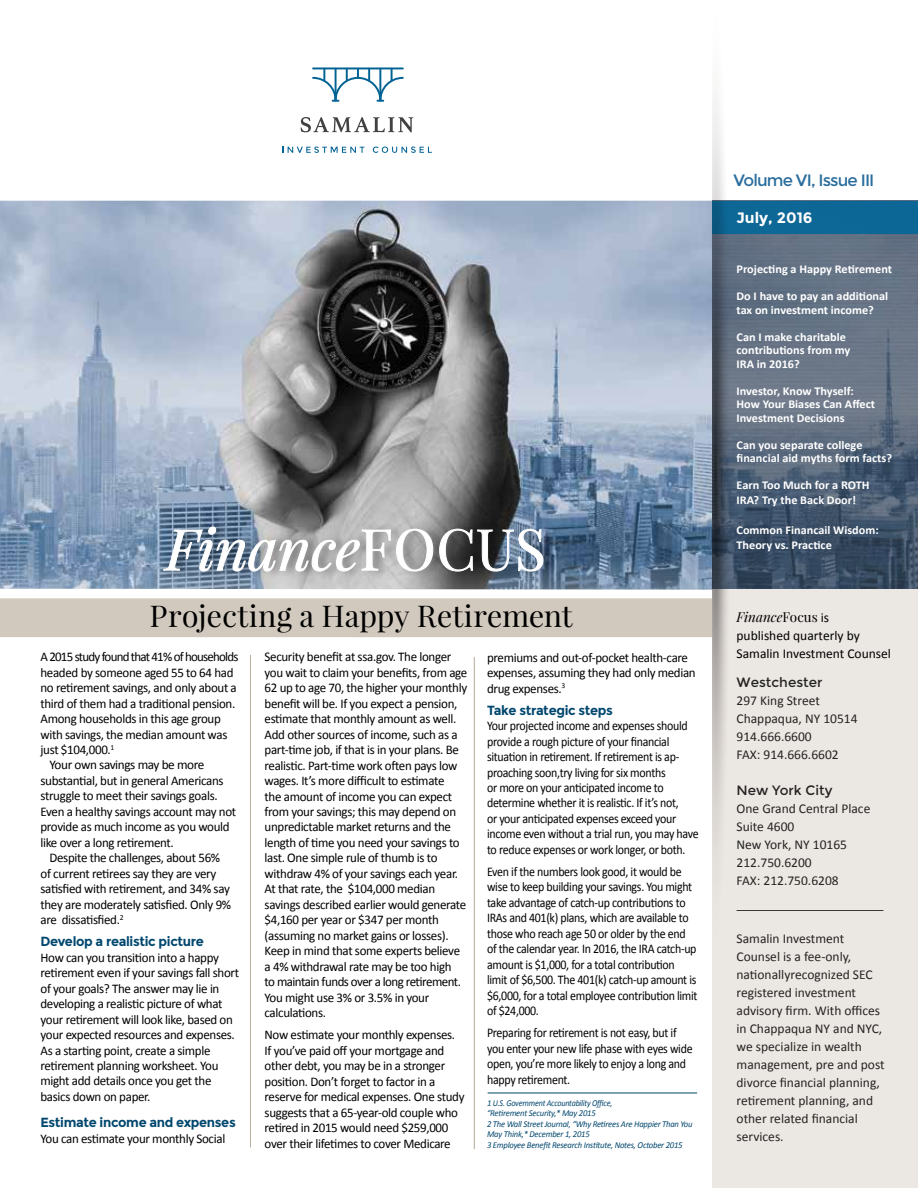
<style>
.page{position:relative;width:918px;height:1188px;background:#fff}
.page>*{position:absolute;margin:0;border:0;box-sizing:border-box;transform-origin:0 0}
.t1{font:italic 57px "Playfair Display";color:#fff}
.t2{font:30px "Playfair Display";letter-spacing:-.005em;color:#000}
.t3{font:16.5px "Montserrat";letter-spacing:-.05em;color:#296d9e}
.t4{font:700 15px "Montserrat";color:#fff}
.t5{font:13.5px/18px "Calibri";color:#000}
.t6{font:13.5px "Montserrat";color:#000}
.t7{font:italic 13.5px "Playfair Display";color:#000}
.t8{font:13.2px/15.5px "Calibri";letter-spacing:-.025em;color:#000}
.t9{font:13.2px/15.5px "Calibri";letter-spacing:-.025em;color:#000;scale:.9 1}
.t10{font:700 13.2px "Montserrat";letter-spacing:-.025em;color:#00476e}
.t11{font:13.2px "Calibri";letter-spacing:-.06em;color:#000}
.t12{font:700 12px/13.5px "Calibri";color:#fff}
.t13{font:italic 9px/10.5px "Calibri";letter-spacing:-.025em;color:#00476e;scale:.96 1}
.s1{font-style:normal}
.s2{font-family:"Calibri";font-style:normal}
</style>
<div class="page">
<img style="left:0;top:201px;width:713px;height:389px">
<div style="left:0;top:598px;width:714px;height:39px;background:#d2c9be;border:2px solid #c3b7a9"></div>
<svg style="left:282px;top:147px;width:82px;height:6px"></svg>
<svg style="left:373px;top:147px;width:59px;height:6px"></svg>
<svg style="left:301px;top:117px;width:112px;height:15px"></svg>
<svg style="left:312px;top:68px;width:92px;height:34px"></svg>
<hr style="left:250px;top:655px;width:1px;height:493px;background:#9b8b75">
<hr style="left:474px;top:657px;width:1px;height:492px;background:#9b8b75">
<div style="left:163px;top:519px;width:394px;height:60px;background:#000;opacity:.35"></div>
<svg style="left:163px;top:527px;width:270px;height:45px;background:#9ea5ad"></svg>
<svg style="left:439px;top:529px;width:104px;height:43px;background:#616972"></svg>
<img style="left:730px;top:233px;width:188px;height:357px">
<div style="left:713px;top:201px;width:205px;height:32px;background:#0d6896"></div>
<div style="left:713px;top:590px;width:205px;height:598px;background:#ebe7e3"></div>
<hr style="left:737px;top:910px;width:146px;height:1px;background:#000">
<svg style="left:713px;top:98px;width:17px;height:746px"></svg>
<hr style="left:488px;top:1093px;width:209px;height:1px;background:#00476e">
<h1 class="t1" style="left:166px;top:511px;width:383px">Finance<span class="s1">FOCUS</span></h1>
<h2 class="t2" style="left:150px;top:595px;width:425px">Projecting a Happy Retirement</h2>
<p class="t8" style="left:265px;top:649px;width:204px">Security benefit at ssa.gov. The longer you wait to claim your benefits, from age 62 up to age 70, the higher your monthly benefit will be. If you expect a pension, estimate that monthly amount as well.<br>Add other sources of income, such as a part-time job, if that is in your plans. Be realistic. Part-time work often pays low wages. It’s more difficult to estimate<br>the amount of income you can expect from your savings; this may depend on unpredictable market returns and the length of time you need your savings to last. One simple rule of thumb is to withdraw 4% of your savings each year.<br>At that rate, the $104,000 median savings described earlier would generate $4,160 per year or $347 per month (assuming no market gains or losses).<br>Keep in mind that some experts believe a 4% withdrawal rate may be too high<br>to maintain funds over a long retirement.<br>You might use 3% or 3.5% in your calculations.</p>
<p class="t8" style="left:265px;top:1026px;width:201px">Now estimate your monthly expenses.<br>If you’ve paid off your mortgage and other debt, you may be in a stronger position. Don’t forget to factor in a reserve for medical expenses. One study suggests that a 65-year-old couple who retired in 2015 would need $259,000 over their lifetimes to cover Medicare</p>
<p class="t11" style="left:40px;top:649px;width:200px">A 2015 study found that 41% of households</p>
<p class="t8" style="left:40px;top:664px;width:195px">headed by someone aged 55 to 64 had</p>
<p class="t8" style="left:40px;top:679px;width:198px">no retirement savings, and only about a</p>
<p class="t8" style="left:40px;top:695px;width:196px">third of them had a traditional pension.</p>
<p class="t8" style="left:40px;top:710px;width:182px">Among households in this age group</p>
<p class="t8" style="left:40px;top:726px;width:188px">with savings, the median amount was</p>
<p class="t8" style="left:40px;top:741px;width:75px">just $104,000.<sup>1</sup></p>
<p class="t8" style="left:49px;top:757px;width:156px">Your own savings may be more</p>
<p class="t8" style="left:40px;top:772px;width:185px">substantial, but in general Americans</p>
<p class="t8" style="left:41px;top:788px;width:179px">struggle to meet their savings goals.</p>
<p class="t8" style="left:41px;top:803px;width:197px">Even a healthy savings account may not</p>
<p class="t8" style="left:41px;top:819px;width:191px">provide as much income as you would</p>
<p class="t8" style="left:41px;top:834px;width:135px">like over a long retirement.</p>
<p class="t8" style="left:49px;top:850px;width:172px">Despite the challenges, about 56%</p>
<p class="t8" style="left:41px;top:865px;width:177px">of current retirees say they are very</p>
<p class="t8" style="left:41px;top:881px;width:191px">satisfied with retirement, and 34% say</p>
<p class="t8" style="left:41px;top:896px;width:192px">they are moderately satisfied. Only 9%</p>
<p class="t8" style="left:41px;top:911px;width:85px">are dissatisfied.<sup>2</sup></p>
<p class="t10" style="left:40px;top:934px;width:165px">Develop a realistic picture</p>
<p class="t8" style="left:40px;top:949px;width:200px">How can you transition into a happy retirement even if your savings fall short of your goals? The answer may lie in developing a realistic picture of what your retirement will look like, based on your expected resources and expenses.<br>As a starting point, create a simple retirement planning worksheet. You might add details once you get the basics down on paper.</p>
<p class="t10" style="left:40px;top:1115px;width:197px">Estimate income and expenses</p>
<p class="t8" style="left:40px;top:1130px;width:186px">You can estimate your monthly Social</p>
<p class="t8" style="left:487px;top:649px;width:210px">premiums and out-of-pocket health-care expenses, assuming they had only median drug expenses.<sup>3</sup></p>
<p class="t10" style="left:487px;top:702px;width:127px">Take strategic steps</p>
<p class="t9" style="left:487px;top:717px;width:237px">Your projected income and expenses should provide a rough picture of your financial situation in retirement. If retirement is ap&shy;proaching soon,try living for six months<br>or more on your anticipated income to determine whether it is realistic. If it’s not,<br>or your anticipated expenses exceed your income even without a trial run, you may have to reduce expenses or work longer, or both.</p>
<p class="t9" style="left:487px;top:863px;width:235px">Even if the numbers look good, it would be wise to keep building your savings. You might take advantage of catch-up contributions to IRAs and 401(k) plans, which are available to those who reach age 50 or older by the end of the calendar year. In 2016, the IRA catch-up amount is $1,000, for a total contribution limit of $6,500. The 401(k) catch-up amount is $6,000, for a total employee contribution limit of $24,000.</p>
<p class="t9" style="left:487px;top:1025px;width:230px">Preparing for retirement is not easy, but if you enter your new life phase with eyes wide open, you’re more likely to enjoy a long and happy retirement.</p>
<p class="t13" style="left:487px;top:1097px;width:216px">1 U.S. Government Accountability Office,<br>“Retirement Security,* May 2015<br>2 The Wall Street Journal, “Why Retirees Are Happier Than You May Think,* December 1, 2015<br>3 Employee Benefit Research Institute, Notes, October 2015</p>
<p class="t3" style="left:734px;top:171px;width:142px">Volume VI, Issue III</p>
<p class="t4" style="left:737px;top:209px;width:78px">July, 2016</p>
<p class="t12" style="left:737px;top:262px;width:157px">Projecting a Happy Retirement</p>
<p class="t12" style="left:737px;top:289px;width:153px">Do I have to pay an additional tax on investment income?</p>
<p class="t12" style="left:737px;top:329px;width:115px">Can I make charitable contributions from my<br>IRA in 2016?</p>
<p class="t12" style="left:737px;top:383px;width:140px">Investor, Know Thyself:<br>How Your Biases Can Affect<br>Investment Decisions</p>
<p class="t12" style="left:737px;top:437px;width:157px">Can you separate college financial aid myths form facts?</p>
<p class="t12" style="left:737px;top:477px;width:135px;line-height:15px">Earn Too Much for a ROTH<br>IRA? Try the Back Door!</p>
<p class="t12" style="left:737px;top:522px;width:144px;line-height:15px">Common Financail Wisdom:<br>Theory vs. Practice</p>
<p class="t7" style="left:737px;top:608px;width:94px">Finance<span class="s1">Focus</span> <span class="s2">is</span></p>
<p class="t5" style="left:737px;top:626px;width:156px">published quarterly by<br>Samalin Investment Counsel</p>
<p class="t6" style="left:737px;top:674px;width:87px">Westchester</p>
<p class="t5" style="left:737px;top:691px;width:123px">297 King Street<br>Chappaqua, NY 10514<br>914.666.6600<br>FAX: 914.666.6602</p>
<p class="t6" style="left:737px;top:782px;width:97px">New York City</p>
<p class="t5" style="left:737px;top:799px;width:135px">One Grand Central Place<br>Suite 4600<br>New York, NY 10165<br>212.750.6200<br>FAX: 212.750.6208</p>
<p class="t5" style="left:737px;top:929px;width:150px">Samalin Investment<br>Counsel is a fee-only, nationallyrecognized SEC registered investment advisory firm. With offices in Chappaqua NY and NYC, we specialize in wealth management, pre and post divorce financial planning, retirement planning, and other related financial services.</p>
</div>
